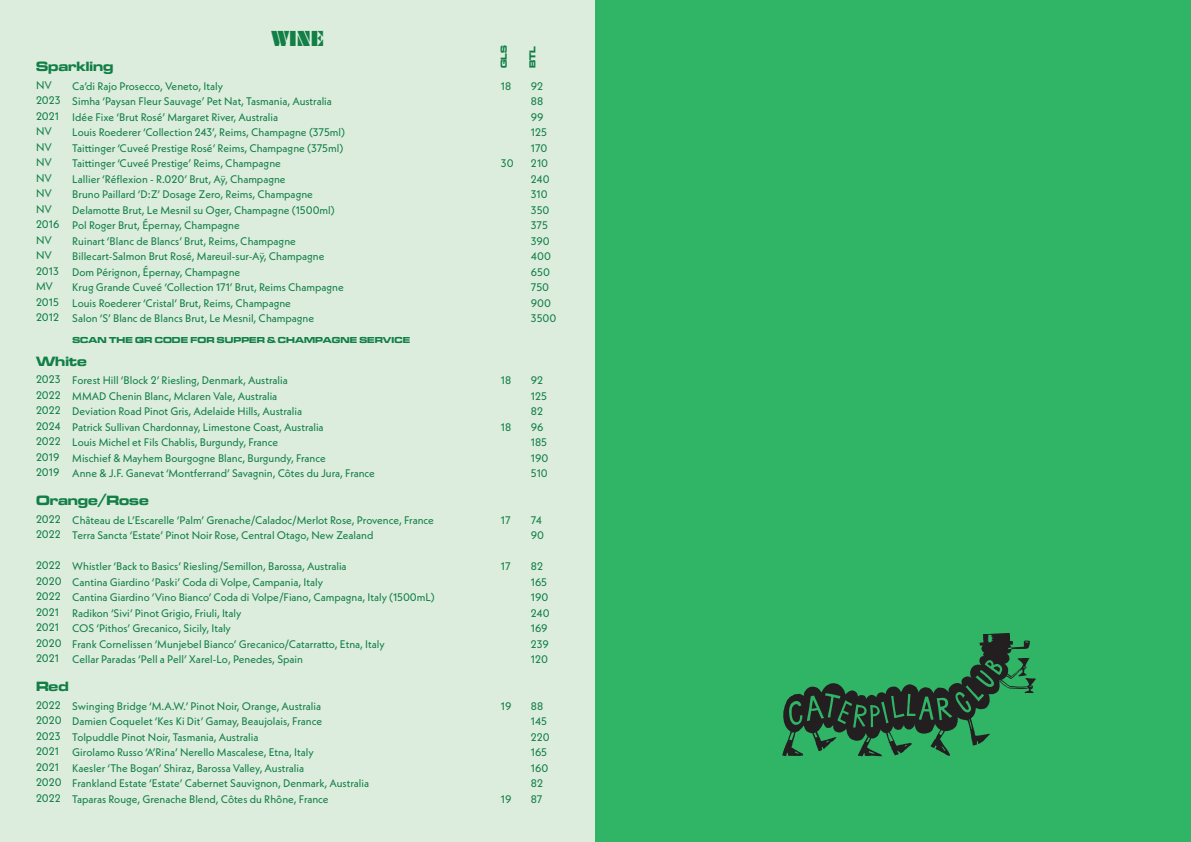
<style>
.page{position:relative;width:1191px;height:842px;background:#fff}
.page>*{position:absolute;margin:0;border:0;box-sizing:border-box;transform-origin:0 0}
.Paragraph_Style_5{font:900 20px "Futura ND";color:#127f47}
.t1{font:700 expanded 14px "Microgramma DOT";color:#127f47}
.t2{font:11px "Neue Kabel";color:#127f47}
.t3{font:700 expanded 9px "Microgramma DOT";letter-spacing:.015em;color:#127f47}
</style>
<div class="page">
<div style="left:0;top:0;width:595px;height:842px;background:#dceddd"></div>
<div style="left:595px;top:0;width:596px;height:842px;background:#30b566"></div>
<img style="left:782px;top:633px;width:254px;height:124px">
<p class="t1" style="left:36px;top:57px;width:79px">Sparkling</p>
<p class="Paragraph_Style_5" style="left:271px;top:25px;width:54px">WINE</p>
<p class="t2" style="left:36px;top:78px;width:17px">NV</p>
<p class="t2" style="left:36px;top:93px;width:26px">2023</p>
<p class="t2" style="left:36px;top:109px;width:25px">2021</p>
<p class="t2" style="left:36px;top:124px;width:17px">NV</p>
<p class="t2" style="left:36px;top:140px;width:17px">NV</p>
<p class="t2" style="left:36px;top:155px;width:17px">NV</p>
<p class="t2" style="left:36px;top:171px;width:17px">NV</p>
<p class="t2" style="left:36px;top:186px;width:17px">NV</p>
<p class="t2" style="left:36px;top:202px;width:17px">NV</p>
<p class="t2" style="left:36px;top:217px;width:25px">2016</p>
<p class="t2" style="left:36px;top:233px;width:17px">NV</p>
<p class="t2" style="left:36px;top:248px;width:17px">NV</p>
<p class="t2" style="left:36px;top:264px;width:24px">2013</p>
<p class="t2" style="left:36px;top:279px;width:18px">MV</p>
<p class="t2" style="left:36px;top:295px;width:24px">2015</p>
<p class="t2" style="left:36px;top:310px;width:25px">2012</p>
<p class="t2" style="left:72px;top:79px;width:152px">Ca’di Rajo Prosecco, Veneto, Italy</p>
<p class="t2" style="left:72px;top:94px;width:261px">Simha ‘Paysan Fleur Sauvage’ Pet Nat, Tasmania, Australia</p>
<p class="t2" style="left:72px;top:110px;width:207px">Idée Fixe ‘Brut Rosé’ Margaret River, Australia</p>
<p class="t2" style="left:72px;top:125px;width:274px">Louis Roederer ‘Collection 243’, Reims, Champagne (375ml)</p>
<p class="t2" style="left:72px;top:141px;width:272px">Taittinger ‘Cuveé Prestige Rosé’ Reims, Champagne (375ml)</p>
<p class="t2" style="left:72px;top:156px;width:210px">Taittinger ‘Cuveé Prestige’ Reims, Champagne</p>
<p class="t2" style="left:72px;top:172px;width:215px">Lallier ‘Réflexion - R.020’ Brut, Aÿ, Champagne</p>
<p class="t2" style="left:72px;top:187px;width:242px">Bruno Paillard ‘D:Z’ Dosage Zero, Reims, Champagne</p>
<p class="t2" style="left:72px;top:203px;width:264px">Delamotte Brut, Le Mesnil su Oger, Champagne (1500ml)</p>
<p class="t2" style="left:72px;top:218px;width:169px">Pol Roger Brut, Épernay, Champagne</p>
<p class="t2" style="left:72px;top:234px;width:225px">Ruinart ‘Blanc de Blancs’ Brut, Reims, Champagne</p>
<p class="t2" style="left:72px;top:249px;width:254px">Billecart-Salmon Brut Rosé, Mareuil-sur-Aÿ, Champagne</p>
<p class="t2" style="left:72px;top:265px;width:169px">Dom Pérignon, Épernay, Champagne</p>
<p class="t2" style="left:72px;top:280px;width:273px">Krug Grande Cuveé ‘Collection 171’ Brut, Reims Champagne</p>
<p class="t2" style="left:72px;top:296px;width:220px">Louis Roederer ‘Cristal’ Brut, Reims, Champagne</p>
<p class="t2" style="left:72px;top:311px;width:243px">Salon ‘S’ Blanc de Blancs Brut, Le Mesnil, Champagne</p>
<p class="t3" style="left:72px;top:334px;width:339px">SCAN THE QR CODE FOR SUPPER &amp; CHAMPAGNE SERVICE</p>
<p class="t1" style="left:36px;top:352px;width:52px">White</p>
<p class="t2" style="left:36px;top:372px;width:26px">2023</p>
<p class="t2" style="left:36px;top:388px;width:26px">2022</p>
<p class="t2" style="left:36px;top:403px;width:26px">2022</p>
<p class="t2" style="left:36px;top:419px;width:26px">2024</p>
<p class="t2" style="left:36px;top:434px;width:26px">2022</p>
<p class="t2" style="left:36px;top:450px;width:25px">2019</p>
<p class="t2" style="left:36px;top:465px;width:25px">2019</p>
<p class="t2" style="left:36px;top:512px;width:26px">2022</p>
<p class="t2" style="left:36px;top:527px;width:26px">2022</p>
<p class="t2" style="left:36px;top:558px;width:26px">2022</p>
<p class="t2" style="left:36px;top:574px;width:27px">2020</p>
<p class="t2" style="left:36px;top:589px;width:26px">2022</p>
<p class="t2" style="left:36px;top:605px;width:25px">2021</p>
<p class="t2" style="left:36px;top:620px;width:25px">2021</p>
<p class="t2" style="left:36px;top:636px;width:27px">2020</p>
<p class="t2" style="left:36px;top:651px;width:25px">2021</p>
<p class="t2" style="left:36px;top:698px;width:26px">2022</p>
<p class="t2" style="left:36px;top:713px;width:27px">2020</p>
<p class="t2" style="left:36px;top:729px;width:26px">2023</p>
<p class="t2" style="left:36px;top:744px;width:25px">2021</p>
<p class="t2" style="left:36px;top:760px;width:25px">2021</p>
<p class="t2" style="left:36px;top:775px;width:27px">2020</p>
<p class="t2" style="left:36px;top:791px;width:26px">2022</p>
<p class="t2" style="left:72px;top:373px;width:217px">Forest Hill ‘Block 2’ Riesling, Denmark, Australia</p>
<p class="t2" style="left:72px;top:389px;width:206px">MMAD Chenin Blanc, Mclaren Vale, Australia</p>
<p class="t2" style="left:72px;top:404px;width:231px">Deviation Road Pinot Gris, Adelaide Hills, Australia</p>
<p class="t2" style="left:72px;top:420px;width:253px">Patrick Sullivan Chardonnay, Limestone Coast, Australia</p>
<p class="t2" style="left:72px;top:435px;width:207px">Louis Michel et Fils Chablis, Burgundy, France</p>
<p class="t2" style="left:72px;top:451px;width:255px">Mischief &amp; Mayhem Bourgogne Blanc, Burgundy, France</p>
<p class="t2" style="left:72px;top:466px;width:304px">Anne &amp; J.F. Ganevat ‘Montferrand’ Savagnin, Côtes du Jura, France</p>
<p class="t2" style="left:72px;top:513px;width:363px">Château de L’Escarelle ‘Palm’ Grenache/Caladoc/Merlot Rose, Provence, France</p>
<p class="t2" style="left:72px;top:528px;width:303px">Terra Sancta ‘Estate’ Pinot Noir Rose, Central Otago, New Zealand</p>
<p class="t2" style="left:72px;top:559px;width:276px">Whistler ‘Back to Basics’ Riesling/Semillon, Barossa, Australia</p>
<p class="t2" style="left:72px;top:575px;width:252px">Cantina Giardino ‘Paski’ Coda di Volpe, Campania, Italy</p>
<p class="t2" style="left:72px;top:590px;width:364px">Cantina Giardino ‘Vino Bianco’ Coda di Volpe/Fiano, Campagna, Italy (1500mL)</p>
<p class="t2" style="left:72px;top:606px;width:171px">Radikon ‘Sivi’ Pinot Grigio, Friuli, Italy</p>
<p class="t2" style="left:72px;top:621px;width:160px">COS ‘Pithos’ Grecanico, Sicily, Italy</p>
<p class="t2" style="left:72px;top:637px;width:314px">Frank Cornelissen ‘Munjebel Bianco’ Grecanico/Catarratto, Etna, Italy</p>
<p class="t2" style="left:72px;top:652px;width:232px">Cellar Paradas ‘Pell a Pell’ Xarel-Lo, Penedes, Spain</p>
<p class="t2" style="left:72px;top:699px;width:250px">Swinging Bridge ‘M.A.W.’ Pinot Noir, Orange, Australia</p>
<p class="t2" style="left:72px;top:714px;width:251px">Damien Coquelet ‘Kes Ki Dit’ Gamay, Beaujolais, France</p>
<p class="t2" style="left:72px;top:730px;width:188px">Tolpuddle Pinot Noir, Tasmania, Australia</p>
<p class="t2" style="left:72px;top:745px;width:243px">Girolamo Russo ‘A’Rina’ Nerello Mascalese, Etna, Italy</p>
<p class="t2" style="left:72px;top:761px;width:233px">Kaesler ‘The Bogan’ Shiraz, Barossa Valley, Australia</p>
<p class="t2" style="left:72px;top:776px;width:298px">Frankland Estate ‘Estate’ Cabernet Sauvignon, Denmark, Australia</p>
<p class="t2" style="left:72px;top:792px;width:258px">Taparas Rouge, Grenache Blend, Côtes du Rhône, France</p>
<p class="t1" style="left:36px;top:491px;width:114px">Orange/Rose</p>
<p class="t1" style="left:36px;top:677px;width:34px">Red</p>
<p class="t3" style="left:498px;top:68px;width:24px;rotate:-90deg">GLS</p>
<p class="t3" style="left:526px;top:68px;width:24px;rotate:-90deg">BTL</p>
<p class="t2" style="left:501px;top:79px;width:12px">18</p>
<p class="t2" style="left:501px;top:156px;width:14px">30</p>
<p class="t2" style="left:531px;top:79px;width:14px">92</p>
<p class="t2" style="left:531px;top:94px;width:14px">88</p>
<p class="t2" style="left:531px;top:110px;width:14px">99</p>
<p class="t2" style="left:531px;top:125px;width:18px">125</p>
<p class="t2" style="left:531px;top:141px;width:18px">170</p>
<p class="t2" style="left:531px;top:156px;width:19px">210</p>
<p class="t2" style="left:531px;top:172px;width:20px">240</p>
<p class="t2" style="left:531px;top:187px;width:18px">310</p>
<p class="t2" style="left:531px;top:203px;width:20px">350</p>
<p class="t2" style="left:531px;top:218px;width:19px">375</p>
<p class="t2" style="left:531px;top:234px;width:20px">390</p>
<p class="t2" style="left:531px;top:249px;width:22px">400</p>
<p class="t2" style="left:531px;top:265px;width:21px">650</p>
<p class="t2" style="left:531px;top:280px;width:20px">750</p>
<p class="t2" style="left:531px;top:296px;width:22px">900</p>
<p class="t2" style="left:531px;top:311px;width:27px">3500</p>
<p class="t2" style="left:501px;top:373px;width:12px">18</p>
<p class="t2" style="left:501px;top:420px;width:12px">18</p>
<p class="t2" style="left:501px;top:513px;width:11px">17</p>
<p class="t2" style="left:501px;top:559px;width:11px">17</p>
<p class="t2" style="left:501px;top:699px;width:12px">19</p>
<p class="t2" style="left:501px;top:792px;width:12px">19</p>
<p class="t2" style="left:531px;top:373px;width:14px">92</p>
<p class="t2" style="left:531px;top:389px;width:18px">125</p>
<p class="t2" style="left:531px;top:404px;width:14px">82</p>
<p class="t2" style="left:531px;top:420px;width:14px">96</p>
<p class="t2" style="left:531px;top:435px;width:18px">185</p>
<p class="t2" style="left:531px;top:451px;width:19px">190</p>
<p class="t2" style="left:531px;top:466px;width:18px">510</p>
<p class="t2" style="left:531px;top:513px;width:13px">74</p>
<p class="t2" style="left:531px;top:528px;width:15px">90</p>
<p class="t2" style="left:531px;top:559px;width:14px">82</p>
<p class="t2" style="left:531px;top:575px;width:18px">165</p>
<p class="t2" style="left:531px;top:590px;width:19px">190</p>
<p class="t2" style="left:531px;top:606px;width:20px">240</p>
<p class="t2" style="left:531px;top:621px;width:18px">169</p>
<p class="t2" style="left:531px;top:637px;width:19px">239</p>
<p class="t2" style="left:531px;top:652px;width:18px">120</p>
<p class="t2" style="left:531px;top:699px;width:14px">88</p>
<p class="t2" style="left:531px;top:714px;width:18px">145</p>
<p class="t2" style="left:531px;top:730px;width:20px">220</p>
<p class="t2" style="left:531px;top:745px;width:18px">165</p>
<p class="t2" style="left:531px;top:761px;width:19px">160</p>
<p class="t2" style="left:531px;top:776px;width:14px">82</p>
<p class="t2" style="left:531px;top:792px;width:13px">87</p>
</div>
